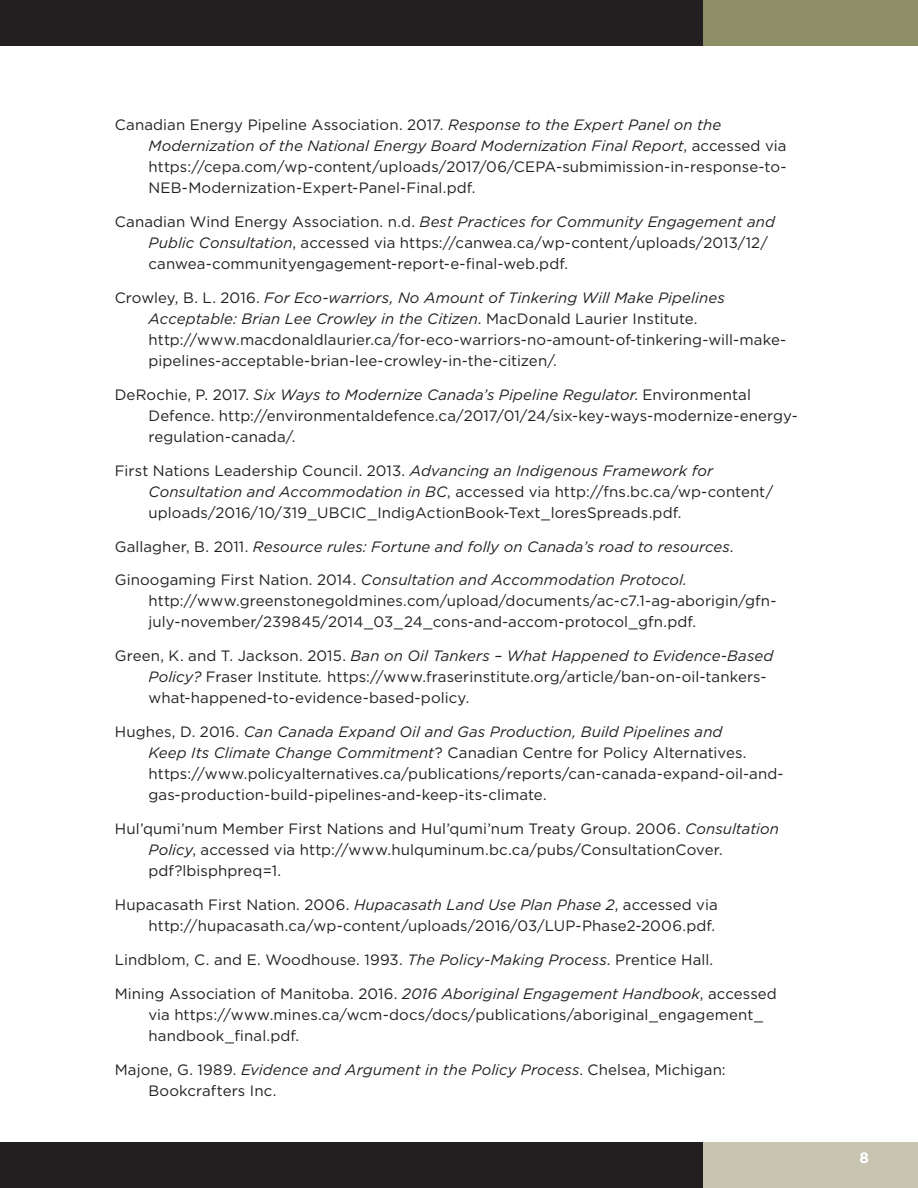
<style>
.page{position:relative;width:918px;height:1188px;background:#fff}
.page>*{position:absolute;margin:0;border:0;box-sizing:border-box;transform-origin:0 0}
.References_-_Hanging{font:15px/21px "Gotham";letter-spacing:.005em;color:#231f20}
.References_-_Hanging-2{font:italic 15px "Gotham";letter-spacing:.005em;color:#231f20}
.t1{font:700 15px "Gotham";color:#fff}
.s1{font-style:italic}
.s2{font-style:normal}
</style>
<div class="page">
<div style="left:703px;top:0;width:215px;height:45px;background:#8e8f66"></div>
<div style="left:0;top:0;width:703px;height:45px;background:#231f20"></div>
<div style="left:703px;top:1143px;width:215px;height:45px;background:#c7c5af"></div>
<div style="left:0;top:1143px;width:703px;height:45px;background:#231f20"></div>
<p class="References_-_Hanging" style="left:148px;top:114px;width:640px;text-indent:-34px">Canadian Energy Pipeline Association. 2017. <span class="s1">Response to the Expert Panel on the Modernization of the National Energy Board Modernization Final Report</span>, accessed via https://cepa.com/wp-content/uploads/2017/06/CEPA-submimission-in-response-to-NEB-Modernization-Expert-Panel-Final.pdf.</p>
<p class="References_-_Hanging" style="left:148px;top:211px;width:628px;text-indent:-34px">Canadian Wind Energy Association. n.d. <span class="s1">Best Practices for Community Engagement and<br>Public Consultation</span>, accessed via https://canwea.ca/wp-content/uploads/2013/12/ canwea-communityengagement-report-e-final-web.pdf.</p>
<p class="References_-_Hanging" style="left:148px;top:287px;width:639px;text-indent:-34px">Crowley, B. L. 2016. <span class="s1">For Eco-warriors, No Amount of Tinkering Will Make Pipelines Acceptable: Brian Lee Crowley in the Citizen</span>. MacDonald Laurier Institute. http://www.macdonaldlaurier.ca/for-eco-warriors-no-amount-of-tinkering-will-make&shy;pipelines-acceptable-brian-lee-crowley-in-the-citizen/.</p>
<p class="References_-_Hanging" style="left:148px;top:383px;width:651px;text-indent:-34px">DeRochie, P. 2017. <span class="s1">Six Ways to Modernize Canada’s Pipeline Regulator</span>. Environmental<br>Defence. http://environmentaldefence.ca/2017/01/24/six-key-ways-modernize-energy&shy;regulation-canada/.</p>
<p class="References_-_Hanging" style="left:148px;top:459px;width:626px;text-indent:-34px">First Nations Leadership Council. 2013. <span class="s1">Advancing an Indigenous Framework for<br>Consultation and Accommodation in BC</span>, accessed via http://fns.bc.ca/wp-content/ uploads/2016/10/319_UBCIC_IndigActionBook-Text_loresSpreads.pdf.</p>
<p class="References_-_Hanging-2" style="left:115px;top:537px;width:620px"><span class="s2">Gallagher, B. 2011.</span> Resource rules: Fortune and folly on Canada’s road to resources<span class="s2">.</span></p>
<p class="References_-_Hanging" style="left:148px;top:569px;width:629px;text-indent:-34px">Ginoogaming First Nation. 2014. <span class="s1">Consultation and Accommodation Protocol. </span>http://www.greenstonegoldmines.com/upload/documents/ac-c7.1-ag-aborigin/gfn&shy;july-november/239845/2014_03_24_cons-and-accom-protocol_gfn.pdf.</p>
<p class="References_-_Hanging" style="left:148px;top:645px;width:626px;text-indent:-34px">Green, K. and T. Jackson. 2015. <span class="s1">Ban on Oil Tankers – What Happened to Evidence-Based<br>Policy?</span> Fraser Institute<span class="s1">.</span> https://www.fraserinstitute.org/article/ban-on-oil-tankers&shy;what-happened-to-evidence-based-policy.</p>
<p class="References_-_Hanging" style="left:148px;top:721px;width:637px;text-indent:-34px">Hughes, D. 2016. <span class="s1">Can Canada Expand Oil and Gas Production, Build Pipelines and<br>Keep Its Climate Change Commitment</span>? Canadian Centre for Policy Alternatives. https://www.policyalternatives.ca/publications/reports/can-canada-expand-oil-and&shy;gas-production-build-pipelines-and-keep-its-climate.</p>
<p class="References_-_Hanging" style="left:148px;top:818px;width:632px;text-indent:-34px">Hul’qumi’num Member First Nations and Hul’qumi’num Treaty Group. 2006. <span class="s1">Consultation<br>Policy</span>, accessed via http://www.hulquminum.bc.ca/pubs/ConsultationCover. pdf?lbisphpreq=1.</p>
<p class="References_-_Hanging" style="left:115px;top:894px;width:604px;text-align:right">Hupacasath First Nation. 2006. <span class="s1">Hupacasath Land Use Plan Phase 2</span>, accessed via http://hupacasath.ca/wp-content/uploads/2016/03/LUP-Phase2-2006.pdf.</p>
<p class="References_-_Hanging" style="left:115px;top:949px;width:600px">Lindblom, C. and E. Woodhouse. 1993. <span class="s1">The Policy-Making Process</span>. Prentice Hall.</p>
<p class="References_-_Hanging" style="left:148px;top:983px;width:630px;text-indent:-34px">Mining Association of Manitoba. 2016. <span class="s1">2016 Aboriginal Engagement Handbook</span>, accessed via https://www.mines.ca/wcm-docs/docs/publications/aboriginal_engagement_ handbook_final.pdf.</p>
<p class="References_-_Hanging" style="left:148px;top:1059px;width:579px;text-indent:-34px">Majone, G. 1989. <span class="s1">Evidence and Argument in the Policy Process</span>. Chelsea, Michigan:<br>Bookcrafters Inc.</p>
<p class="t1" style="left:860px;top:1148px;width:11px">8</p>
</div>
